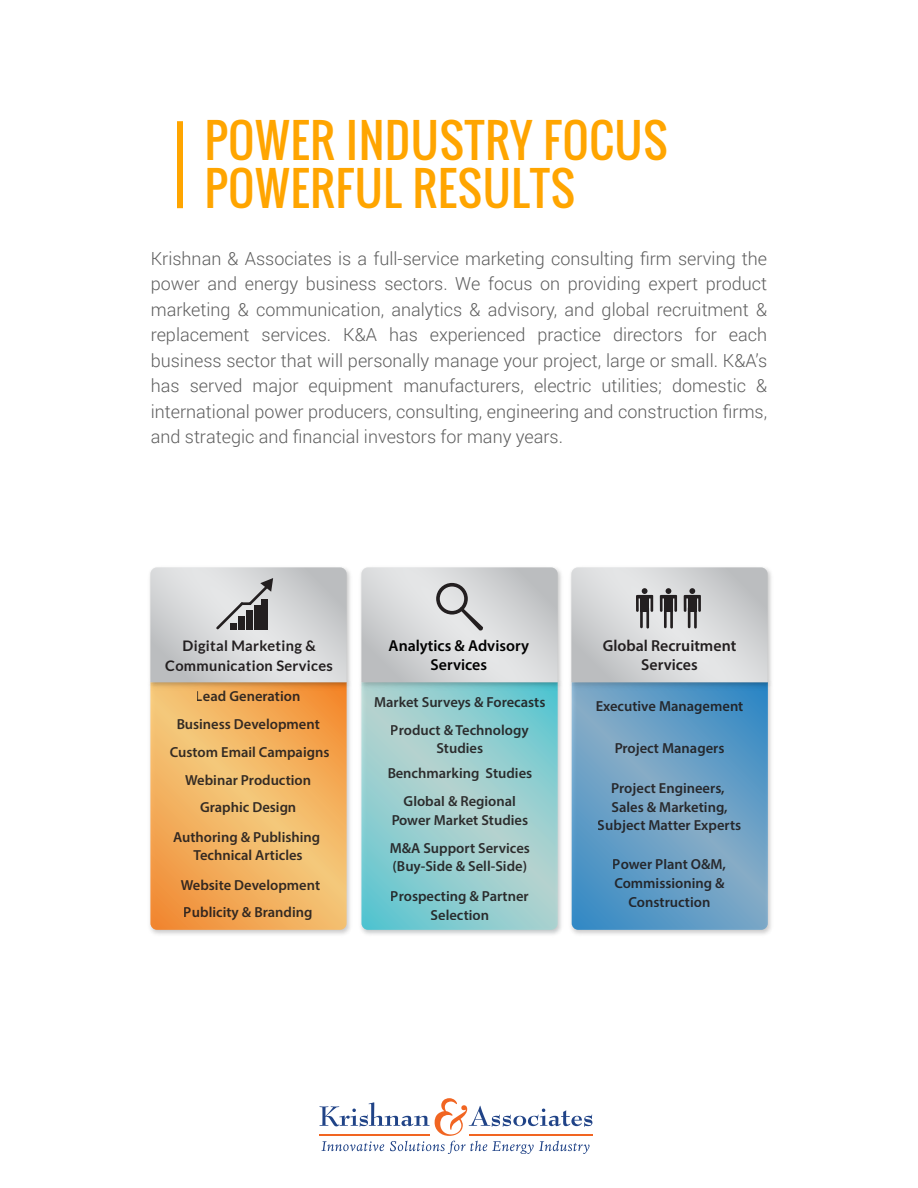
<style>
.page{position:relative;width:918px;height:1188px;background:#fff}
.page>*{position:absolute;margin:0;border:0;box-sizing:border-box;transform-origin:0 0}
.t1{font:45px/48px "Oswald";letter-spacing:.02em;color:#ffa500}
.t2{font:300 18px/25.5px "Roboto";color:#5e5e5e;text-align:justify}
.t3{font:600 15.9px/19px "Myriad Pro";color:#000;text-align:center}
.t4{font:600 15.9px/19px "Myriad Pro";color:#231f20;text-align:center}
.t5{font:600 14.55px/18.6px "Myriad Pro";color:#1e1a1b;text-align:center}
.t6{font:700 14.55px/20px "Lato";letter-spacing:.02em;color:#231f20;text-align:center}
</style>
<div class="page">
<img style="left:360px;top:691px;width:411px;height:244px">
<svg style="left:361px;top:691px;width:197px;height:239px"></svg>
<img style="left:151px;top:691px;width:199px;height:244px">
<svg style="left:150px;top:691px;width:197px;height:239px"></svg>
<img style="left:360px;top:570px;width:412px;height:121px">
<svg style="left:572px;top:682px;width:196px;height:248px"></svg>
<img style="left:149px;top:570px;width:202px;height:121px">
<svg style="left:150px;top:567px;width:197px;height:115px"></svg>
<div style="left:246px;top:610px;width:6px;height:19px;background:#231f20"></div>
<div style="left:254px;top:605px;width:6px;height:24px;background:#231f20"></div>
<div style="left:262px;top:599px;width:6px;height:30px;background:#231f20"></div>
<div style="left:238px;top:616px;width:6px;height:13px;background:#231f20"></div>
<div style="left:230px;top:623px;width:7px;height:6px;background:#231f20"></div>
<svg style="left:571px;top:567px;width:197px;height:115px"></svg>
<svg style="left:361px;top:567px;width:197px;height:115px"></svg>
<svg style="left:319px;top:1098px;width:273px;height:56px"></svg>
<div style="left:177px;top:121px;width:6px;height:87px;background:#ffa500"></div>
<h1 class="t1" style="left:205px;top:116px;width:464px">POWER INDUSTRY FOCUS<br>POWERFUL RESULTS</h1>
<p class="t2" style="left:151px;top:245px;width:618px">Krishnan &amp; Associates is a full-service marketing consulting firm serving the power and energy business sectors. We focus on providing expert product marketing &amp; communication, analytics &amp; advisory, and global recruitment &amp; replacement services. K&amp;A has experienced practice directors for each business sector that will personally manage your project, large or small. K&amp;A’s has served major equipment manufacturers, electric utilities; domestic &amp; international power producers, consulting, engineering and construction firms, and strategic and financial investors for many years.</p>
<p class="t6" style="left:165px;top:635px;width:169px">Digital Marketing &amp;<br>Communication Services</p>
<p class="t5" style="left:176px;top:682px;width:145px;line-height:27.9px">Lead Generation<br>Business Development</p>
<p class="t5" style="left:170px;top:742px;width:161px">Custom Email Campaigns</p>
<p class="t5" style="left:185px;top:765px;width:128px;line-height:27.9px">Webinar Production<br>Graphic Design</p>
<p class="t5" style="left:173px;top:827px;width:149px">Authoring &amp; Publishing<br>Technical Articles</p>
<p class="t5" style="left:181px;top:875px;width:141px">Website Development</p>
<p class="t5" style="left:184px;top:902px;width:130px">Publicity &amp; Branding</p>
<p class="t3" style="left:389px;top:635px;width:142px">Analytics &amp; Advisory<br>Services</p>
<p class="t5" style="left:374px;top:692px;width:173px">Market Surveys &amp; Forecasts</p>
<p class="t5" style="left:391px;top:720px;width:139px">Product &amp; Technology<br>Studies</p>
<p class="t5" style="left:387px;top:763px;width:146px">Benchmarking Studies</p>
<p class="t5" style="left:391px;top:792px;width:138px">Global &amp; Regional<br>Power Market Studies</p>
<p class="t5" style="left:390px;top:838px;width:142px;text-align:left">M&amp;A Support Services (Buy-Side &amp; Sell-Side)</p>
<p class="t5" style="left:391px;top:887px;width:140px">Prospecting &amp; Partner<br>Selection</p>
<p class="t4" style="left:603px;top:635px;width:135px">Global Recruitment<br>Services</p>
<p class="t5" style="left:596px;top:696px;width:149px">Executive Management</p>
<p class="t5" style="left:615px;top:738px;width:111px">Project Managers</p>
<p class="t5" style="left:598px;top:779px;width:145px">Project Engineers,<br>Sales &amp; Marketing,<br>Subject Matter Experts</p>
<p class="t5" style="left:613px;top:855px;width:115px">Power Plant O&amp;M,<br>Commissioning &amp;<br>Construction</p>
</div>
